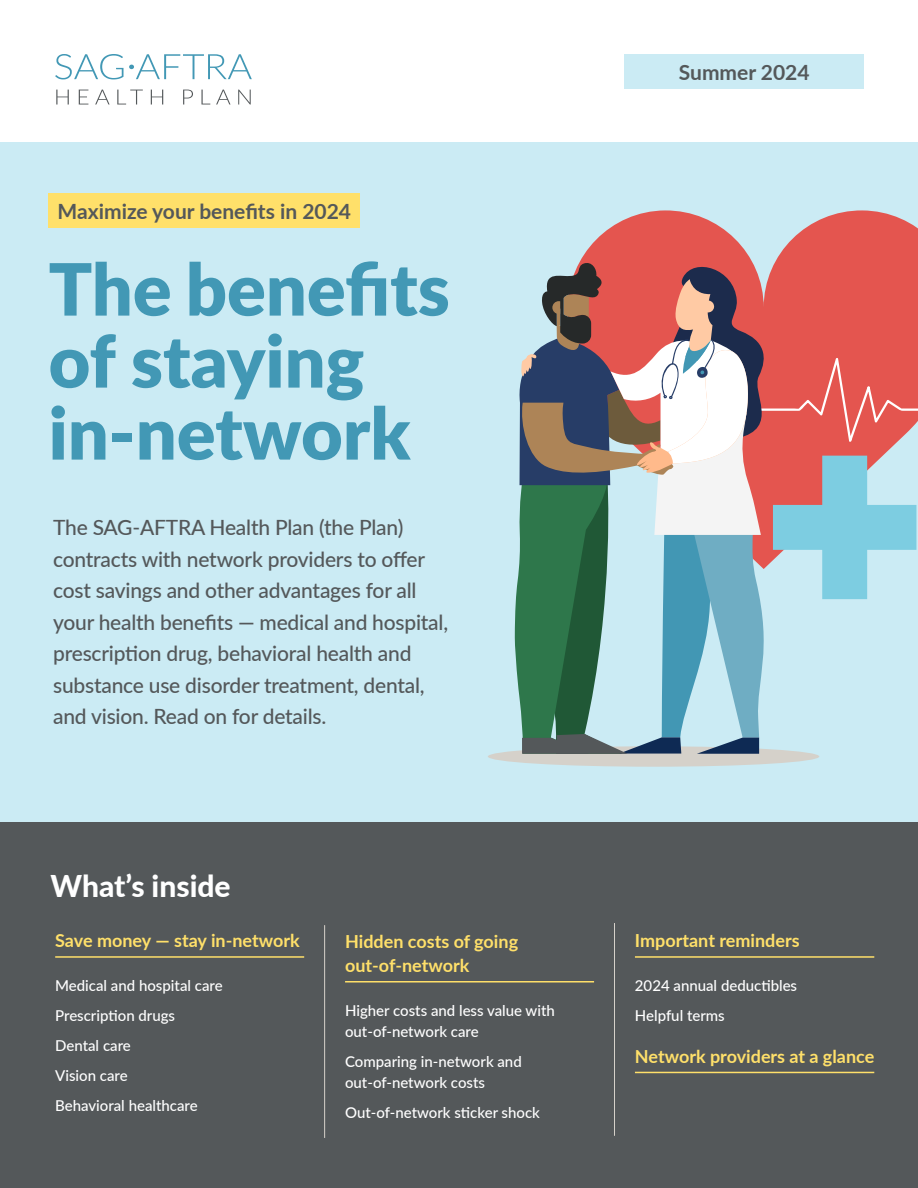
<style>
.page{position:relative;width:918px;height:1188px;background:#fff}
.page>*{position:absolute;margin:0;border:0;box-sizing:border-box;transform-origin:0 0}
.t1{font:900 72px/72px "Lato";color:#4298b5}
.t2{font:800 30px "Lato";color:#fff}
.t3{font:500 21px/31.5px "Lato";letter-spacing:-.01em;color:#54585a}
.t4{font:700 21px "Lato";color:#54585a}
.t5{font:700 18px/24px "Lato";color:#ffe06a}
.t6{font:500 15px/30px "Lato";color:#fff}
</style>
<div class="page">
<div style="left:0;top:142px;width:918px;height:1046px;background:#cbebf4"></div>
<svg style="left:55px;top:54px;width:197px;height:25px"></svg>
<svg style="left:56px;top:90px;width:13px;height:15px"></svg>
<svg style="left:79px;top:90px;width:9px;height:15px"></svg>
<svg style="left:95px;top:90px;width:15px;height:15px"></svg>
<svg style="left:117px;top:90px;width:26px;height:15px"></svg>
<svg style="left:151px;top:90px;width:12px;height:15px"></svg>
<svg style="left:183px;top:90px;width:10px;height:15px"></svg>
<svg style="left:201px;top:90px;width:9px;height:15px"></svg>
<svg style="left:216px;top:90px;width:15px;height:15px"></svg>
<svg style="left:238px;top:90px;width:13px;height:15px"></svg>
<div style="left:625px;top:54px;width:239px;height:35px;background:#cbebf4"></div>
<div style="left:49px;top:193px;width:311px;height:35px;background:#ffe06a"></div>
<div style="left:0;top:823px;width:918px;height:365px;background:#54585a"></div>
<hr style="left:324px;top:925px;width:1px;height:213px;background:#d7d2cb">
<hr style="left:614px;top:923px;width:1px;height:213px;background:#d7d2cb">
<hr style="left:55px;top:956px;width:249px;height:2px;background:#ffe06a">
<hr style="left:345px;top:981px;width:249px;height:2px;background:#ffe06a">
<hr style="left:635px;top:956px;width:239px;height:2px;background:#ffe06a">
<hr style="left:635px;top:1072px;width:239px;height:1px;background:#ffe06a">
<svg style="left:582px;top:210px;width:336px;height:47px;fill:#e4554f"></svg>
<div style="left:488px;top:746px;width:331px;height:21px;background:#d5d1ca;border-radius:50%"></div>
<svg style="left:515px;top:257px;width:403px;height:497px"></svg>
<p class="t4" style="left:58px;top:195px;width:295px">Maximize your benefits in 2024</p>
<h1 class="t1" style="left:49px;top:250px;width:403px">The benefits of staying in-network</h1>
<p class="t3" style="left:53px;top:511px;width:397px">The SAG-AFTRA Health Plan (the Plan) contracts with network providers to offer cost savings and other advantages for all your health benefits — medical and hospital, prescription drug, behavioral health and substance use disorder treatment, dental, and vision. Read on for details.</p>
<h2 class="t2" style="left:51px;top:864px;width:182px">What’s inside</h2>
<p class="t5" style="left:55px;top:928px;width:246px">Save money — stay in-network</p>
<p class="t6" style="left:55px;top:970px;width:169px">Medical and hospital care<br>Prescription drugs<br>Dental care<br>Vision care<br>Behavioral healthcare</p>
<p class="t5" style="left:345px;top:929px;width:175px">Hidden costs of going out-of-network</p>
<p class="t6" style="left:345px;top:999px;width:211px;line-height:21px">Higher costs and less value with out-of-network care</p>
<p class="t6" style="left:345px;top:1050px;width:178px;line-height:21px">Comparing in-network and out-of-network costs</p>
<p class="t6" style="left:345px;top:1096px;width:196px">Out-of-network sticker shock</p>
<p class="t4" style="left:679px;top:57px;width:132px">Summer 2024</p>
<p class="t5" style="left:635px;top:928px;width:166px">Important reminders</p>
<p class="t6" style="left:635px;top:970px;width:164px">2024 annual deductibles<br>Helpful terms</p>
<p class="t5" style="left:635px;top:1043px;width:241px">Network providers at a glance</p>
</div>
